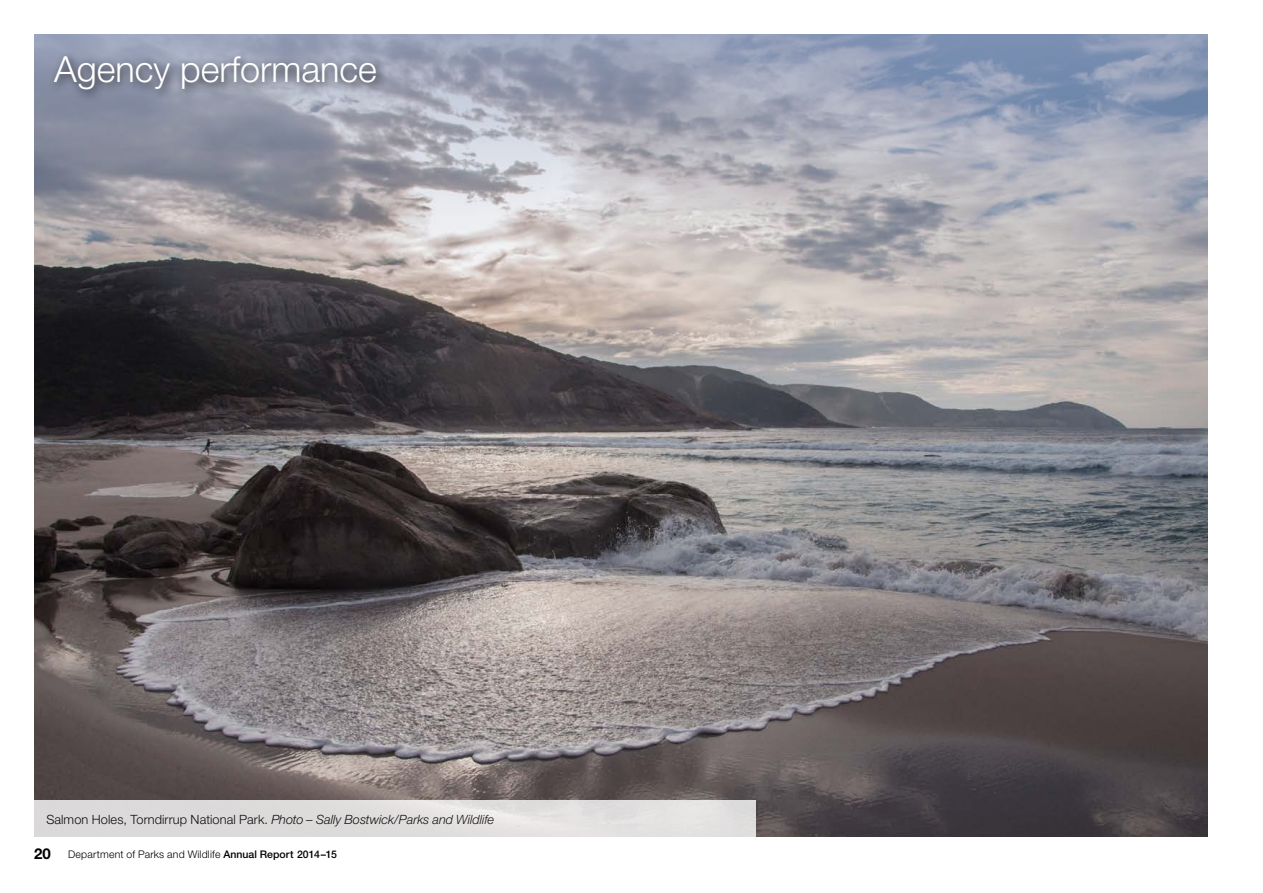
<style>
.page{position:relative;width:1263px;height:893px;background:#fff}
.page>*{position:absolute;margin:0;border:0;box-sizing:border-box;transform-origin:0 0}
.t1{font:300 36px "Helvetica Neue";color:#fff}
.t2{font:italic 300 12.75px "Helvetica Neue";letter-spacing:-.005em;color:#000}
.t3{font:300 10.5px "Helvetica Neue";letter-spacing:.02em;color:#000}
.s1{font-style:normal}
.s2{font-weight:700;font-size:15px}
.s3{font-weight:500}
</style>
<div class="page">
<img style="left:34px;top:331px;width:1174px;height:506px">
<svg style="left:34px;top:34px;width:1174px;height:297px;background:#a3a3ac"></svg>
<div style="left:49px;top:50px;width:339px;height:52px;background:#000;opacity:.75"></div>
<div style="left:34px;top:800px;width:722px;height:38px;background:#dedcdc"></div>
<h1 class="t1" style="left:54px;top:47px;width:324px">Agency performance</h1>
<p class="t2" style="left:46px;top:812px;width:449px"><span class="s1">Salmon Holes, Torndirrup National Park.</span> Photo – Sally Bostwick/Parks and Wildlife</p>
<p class="t3" style="left:34px;top:848px;width:305px"><span class="s2">20</span> Department of Parks and Wildlife <span class="s3">Annual Report 2014–15</span></p>
</div>
